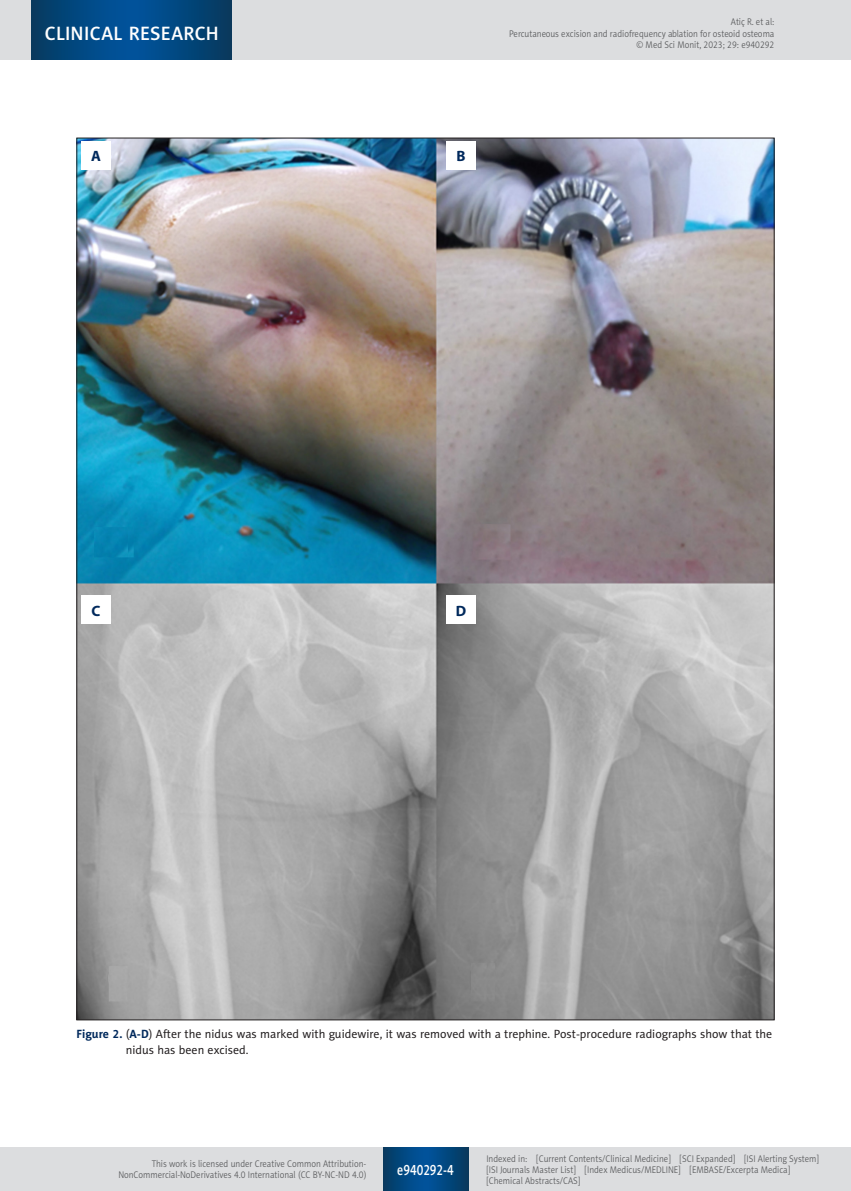
<style>
.page{position:relative;width:851px;height:1191px;background:#fff}
.page>*{position:absolute;margin:0;border:0;box-sizing:border-box;transform-origin:0 0}
.t1{font:19.5px "Naomi Sans EFN Medium";letter-spacing:.015em;color:#fff}
.t2{font:15px "Naomi Sans EFN Medium";color:#fff;scale:.8 1}
.t3{font:700 15px "Myriad Pro";color:#00295c}
.MSM_Rycina_tytul{font:12px/15.8px "Naomi Sans EFN";color:#231f20}
.t4{font:9.75px/11.2px "Naomi Sans EFN Light";color:#57585a;text-align:right;scale:.9 1}
.s1{font-weight:700;color:#00295c}
</style>
<div class="page">
<img style="left:79px;top:140px;width:693px;height:878px">
<div style="left:81px;top:142px;width:30px;height:28px;background:#fff"></div>
<div style="left:81px;top:596px;width:30px;height:28px;background:#fff"></div>
<div style="left:446px;top:142px;width:29px;height:28px;background:#fff"></div>
<div style="left:446px;top:596px;width:29px;height:28px;background:#fff"></div>
<div style="left:0;top:1148px;width:850px;height:43px;background:#dcdddf"></div>
<svg style="left:383px;top:1147px;width:85px;height:43px;background:#02477e"></svg>
<div style="left:0;top:0;width:850px;height:60px;background:#dcdddf"></div>
<hr style="left:850px;top:0;width:1px;height:60px;background:#dcdddf">
<svg style="left:32px;top:0;width:200px;height:60px;background:#02477e"></svg>
<h1 class="t1" style="left:45px;top:22px;width:175px">CLINICAL RESEARCH</h1>
<p class="t3" style="left:91px;top:147px;width:11px">A</p>
<p class="t3" style="left:91px;top:601px;width:10px">C</p>
<p class="t3" style="left:456px;top:147px;width:11px">B</p>
<p class="t4" style="left:509px;top:16px;width:296px">Atiç R. et al:<br>Percutaneous excision and radiofrequency ablation for osteoid osteoma © Med Sci Monit, 2023; 29: e940292</p>
<p class="t3" style="left:455px;top:601px;width:12px">D</p>
<p class="MSM_Rycina_tytul" style="left:126px;top:1026px;width:648px;text-indent:-49px"><span class="s1">Figure 2.</span> (<span class="s1">A-D</span>) After the nidus was marked with guidewire, it was removed with a trephine. Post-procedure radiographs show that the nidus has been excised.</p>
<p class="t4" style="left:118px;top:1158px;width:277px">This work is licensed under Creative Common Attribution-<br>NonCommercial-NoDerivatives 4.0 International (CC BY-NC-ND 4.0)</p>
<h2 class="t2" style="left:397px;top:1160px;width:72px">e940292-4</h2>
<p class="t4" style="left:486px;top:1152px;width:371px;text-align:left">Indexed in: [Current Contents/Clinical Medicine] [SCI Expanded] [ISI Alerting System] [ISI Journals Master List] [Index Medicus/MEDLINE] [EMBASE/Excerpta Medica] [Chemical Abstracts/CAS]</p>
</div>
